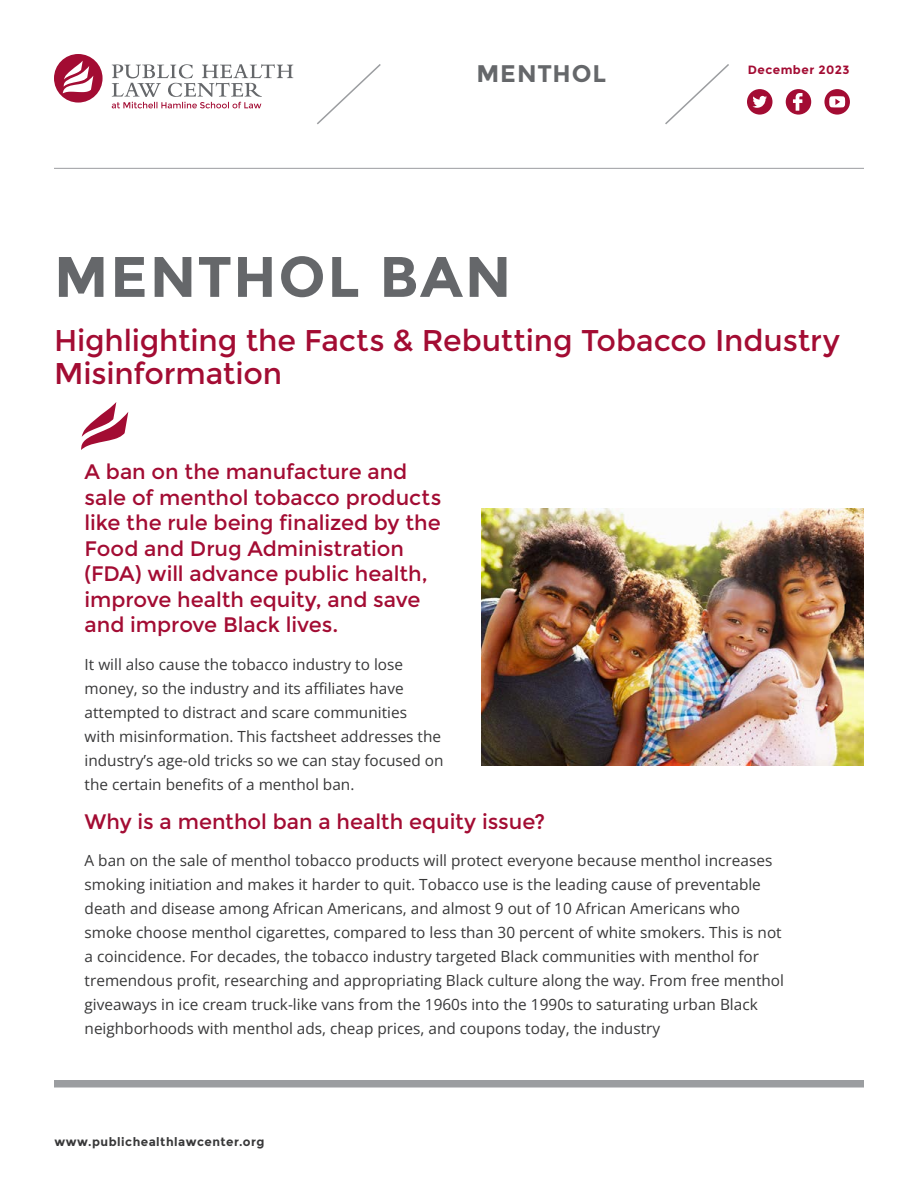
<style>
.page{position:relative;width:918px;height:1188px;background:#fff}
.page>*{position:absolute;margin:0;border:0;box-sizing:border-box;transform-origin:0 0}
.t1{font:700 57px "Montserrat";letter-spacing:.03em;color:#65676a}
.t2{font:30px/33px "Montserrat";letter-spacing:-.005em;color:#a30c33}
.t3{font:700 24px "Montserrat";letter-spacing:.04em;color:#65676a}
.t4{font:21px/25.5px "Montserrat";color:#a30c33}
.t5{font:15.3px/24px "Open Sans";color:#383839}
.t6{font:700 12px "Montserrat";letter-spacing:.04em;color:#383839}
.t7{font:700 12px "Montserrat";letter-spacing:.04em;color:#a30c33}
</style>
<div class="page">
<hr style="left:54px;top:168px;width:810px;height:1px;background:#9b9da0">
<svg style="left:317px;top:64px;width:64px;height:61px"></svg>
<svg style="left:665px;top:64px;width:64px;height:61px"></svg>
<div style="left:54px;top:1080px;width:810px;height:8px;background:#9b9da0"></div>
<svg style="left:81px;top:402px;width:47px;height:48px"></svg>
<svg style="left:786px;top:89px;width:25px;height:26px"></svg>
<svg style="left:747px;top:89px;width:25px;height:26px"></svg>
<svg style="left:824px;top:89px;width:26px;height:26px"></svg>
<img style="left:482px;top:509px;width:382px;height:257px">
<svg style="left:54px;top:54px;width:49px;height:49px"></svg>
<svg style="left:112px;top:64px;width:181px;height:44px"></svg>
<h3 class="t3" style="left:476px;top:59px;width:131px">MENTHOL</h3>
<p class="t7" style="left:748px;top:62px;width:103px">December 2023</p>
<h1 class="t1" style="left:54px;top:243px;width:459px">MENTHOL BAN</h1>
<h2 class="t2" style="left:54px;top:324px;width:788px">Highlighting the Facts &amp; Rebutting Tobacco Industry<br>Misinformation</h2>
<h3 class="t4" style="left:85px;top:459px;width:358px">A ban on the manufacture and sale of menthol tobacco products like the rule being finalized by the<br>Food and Drug Administration (FDA) will advance public health, improve health equity, and save and improve Black lives.</h3>
<p class="t5" style="left:85px;top:652px;width:361px">It will also cause the tobacco industry to lose money, so the industry and its affiliates have attempted to distract and scare communities<br>with misinformation. This factsheet addresses the industry’s age-old tricks so we can stay focused on the certain benefits of a menthol ban.</p>
<h3 class="t4" style="left:85px;top:809px;width:462px">Why is a menthol ban a health equity issue?</h3>
<p class="t5" style="left:85px;top:848px;width:701px">A ban on the sale of menthol tobacco products will protect everyone because menthol increases smoking initiation and makes it harder to quit. Tobacco use is the leading cause of preventable death and disease among African Americans, and almost 9 out of 10 African Americans who smoke choose menthol cigarettes, compared to less than 30 percent of white smokers. This is not a coincidence. For decades, the tobacco industry targeted Black communities with menthol for tremendous profit, researching and appropriating Black culture along the way. From free menthol giveaways in ice cream truck-like vans from the 1960s into the 1990s to saturating urban Black neighborhoods with menthol ads, cheap prices, and coupons today, the industry</p>
<p class="t6" style="left:55px;top:1134px;width:212px">www.publichealthlawcenter.org</p>
</div>
